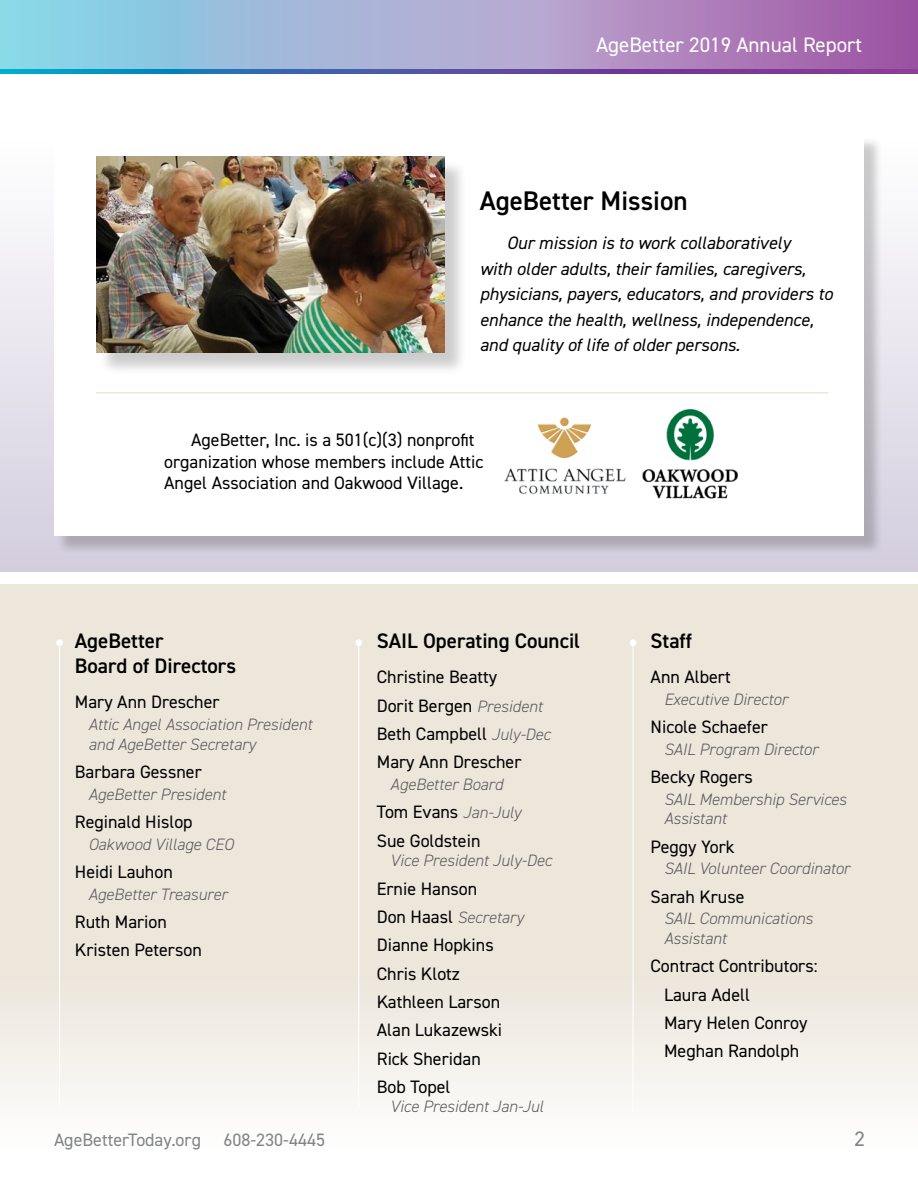
<style>
.page{position:relative;width:918px;height:1188px;background:#fff}
.page>*{position:absolute;margin:0;border:0;box-sizing:border-box;transform-origin:0 0}
.t1{font:600 27px "DIN2014";color:#000}
.t2{font:600 21px/25.2px "DIN2014";color:#000}
.t3{font:21px "DIN2014";color:#fff}
.t4{font:21px "DIN2014";color:#808285}
.t5{font:18px/28.3px "DIN2014";color:#000}
.t6{font:italic 18px/25.5px "DIN2014";color:#000}
.t7{font:18px "DIN2014";color:#808285}
.t8{font:italic 300 16.5px/19.5px "DIN2014";color:#58595b}
.s1{font-weight:300;font-style:italic;font-size:16.5px;color:#58595b}
.s2{font-weight:400;font-style:normal;font-size:18px;color:#000}
</style>
<div class="page">
<svg style="left:0;top:0;width:545px;height:69px;background:#9ebddb"></svg>
<div style="left:545px;top:0;width:373px;height:71px;background:linear-gradient(to right,#baa4ce,#9c50a1)"></div>
<svg style="left:0;top:69px;width:918px;height:4px;background:#4c5ba7"></svg>
<div style="left:0;top:136px;width:918px;height:435px;background:linear-gradient(to bottom,#fff,#d3cdde)"></div>
<div style="left:56px;top:137px;width:827px;height:418px;background:#000;opacity:.2"></div>
<div style="left:54px;top:134px;width:810px;height:402px;background:#fff"></div>
<svg style="left:0;top:584px;width:918px;height:518px;background:#ede8de"></svg>
<hr style="left:358px;top:643px;width:1px;height:465px;background:#fff">
<div style="left:355px;top:639px;width:7px;height:7px;background:#fff;border-radius:50%"></div>
<hr style="left:59px;top:643px;width:1px;height:465px;background:#fff">
<div style="left:56px;top:639px;width:7px;height:7px;background:#fff;border-radius:50%"></div>
<hr style="left:632px;top:643px;width:2px;height:470px;background:#fff">
<div style="left:630px;top:639px;width:6px;height:7px;background:#fff;border-radius:50%"></div>
<div style="left:99px;top:160px;width:368px;height:216px;background:#000;opacity:.2"></div>
<img style="left:96px;top:157px;width:348px;height:196px">
<img style="left:642px;top:409px;width:96px;height:90px">
<img style="left:504px;top:417px;width:122px;height:78px">
<hr style="left:96px;top:392px;width:732px;height:2px;background:#d9cdb8">
<p class="t3" style="left:596px;top:32px;width:267px">AgeBetter 2019 Annual Report</p>
<h1 class="t1" style="left:480px;top:183px;width:209px">AgeBetter Mission</h1>
<p class="t6" style="left:480px;top:230px;width:354px;text-indent:27px">Our mission is to work collaboratively<br>with older adults, their families, caregivers, physicians, payers, educators, and providers to enhance the health, wellness, independence, and quality of life of older persons.</p>
<p class="t5" style="left:164px;top:429px;width:321px;line-height:21.6px;text-indent:27px">AgeBetter, Inc. is a 501(c)(3) nonprofit organization whose members include Attic<br>Angel Association and Oakwood Village.</p>
<p class="t2" style="left:75px;top:628px;width:163px">AgeBetter<br>Board of Directors</p>
<p class="t5" style="left:75px;top:688px;width:146px">Mary Ann Drescher</p>
<p class="t8" style="left:88px;top:715px;width:225px">Attic Angel Association President and AgeBetter Secretary</p>
<p class="t5" style="left:75px;top:757px;width:128px">Barbara Gessner</p>
<p class="t8" style="left:88px;top:784px;width:139px">AgeBetter President</p>
<p class="t5" style="left:75px;top:807px;width:119px">Reginald Hislop</p>
<p class="t8" style="left:88px;top:834px;width:147px">Oakwood Village CEO</p>
<p class="t5" style="left:75px;top:857px;width:99px">Heidi Lauhon</p>
<p class="t8" style="left:88px;top:884px;width:141px">AgeBetter Treasurer</p>
<p class="t5" style="left:75px;top:907px;width:128px">Ruth Marion<br>Kristen Peterson</p>
<p class="t2" style="left:377px;top:628px;width:205px">SAIL Operating Council</p>
<p class="t5" style="left:377px;top:663px;width:175px">Christine Beatty<br>Dorit Bergen <span class="s1">President<br></span>Beth Campbell <span class="s1">July-Dec<br></span>Mary Ann Drescher</p>
<p class="t8" style="left:390px;top:775px;width:114px">AgeBetter Board</p>
<p class="t5" style="left:377px;top:798px;width:146px">Tom Evans <span class="s1">Jan-July<br></span>Sue Goldstein</p>
<p class="t8" style="left:390px;top:851px;width:163px">Vice President July-Dec</p>
<p class="t5" style="left:377px;top:874px;width:102px">Ernie Hanson</p>
<p class="t8" style="left:377px;top:907px;width:148px"><span class="s2">Don Haasl</span> Secretary</p>
<p class="t5" style="left:377px;top:931px;width:127px">Dianne Hopkins<br>Chris Klotz<br>Kathleen Larson<br>Alan Lukazewski<br>Rick Sheridan<br>Bob Topel</p>
<p class="t8" style="left:390px;top:1097px;width:155px">Vice President Jan-Jul</p>
<p class="t2" style="left:651px;top:628px;width:43px">Staff</p>
<p class="t5" style="left:651px;top:663px;width:82px">Ann Albert</p>
<p class="t8" style="left:664px;top:690px;width:125px">Executive Director</p>
<p class="t5" style="left:651px;top:713px;width:119px">Nicole Schaefer</p>
<p class="t8" style="left:664px;top:740px;width:156px">SAIL Program Director</p>
<p class="t5" style="left:651px;top:763px;width:104px">Becky Rogers</p>
<p class="t8" style="left:664px;top:790px;width:184px">SAIL Membership Services<br>Assistant</p>
<p class="t5" style="left:651px;top:832px;width:86px">Peggy York</p>
<p class="t8" style="left:664px;top:859px;width:187px">SAIL Volunteer Coordinator</p>
<p class="t5" style="left:651px;top:882px;width:96px">Sarah Kruse</p>
<p class="t8" style="left:664px;top:909px;width:150px">SAIL Communications<br>Assistant</p>
<p class="t5" style="left:664px;top:952px;width:155px;text-indent:-14px">Contract Contributors:<br>Laura Adell<br>Mary Helen Conroy<br>Meghan Randolph</p>
<p class="t7" style="left:54px;top:1128px;width:149px">AgeBetterToday.org</p>
<p class="t7" style="left:224px;top:1128px;width:103px">608-230-4445</p>
<p class="t4" style="left:855px;top:1126px;width:12px">2</p>
</div>
